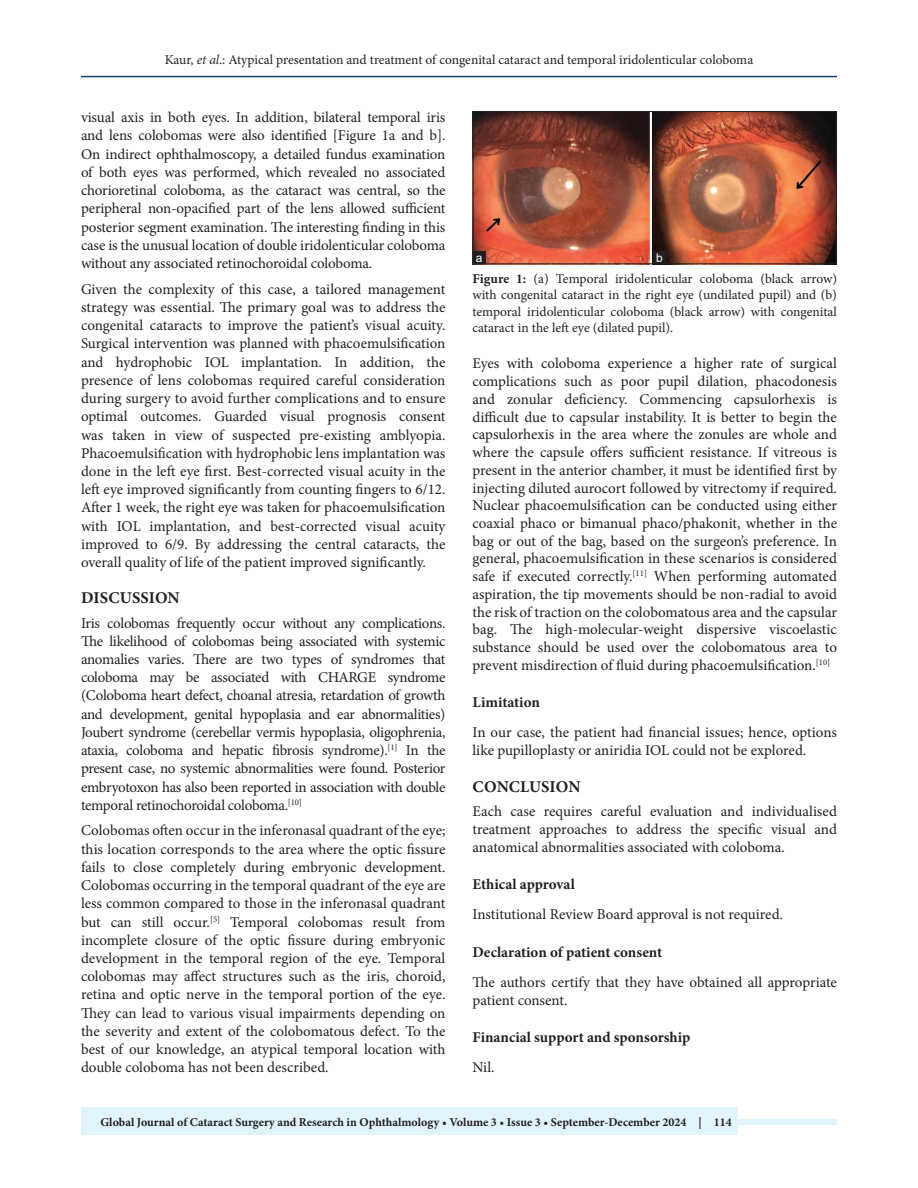
<style>
.page{position:relative;width:918px;height:1188px;background:#fff}
.page>*{position:absolute;margin:0;border:0;box-sizing:border-box;transform-origin:0 0}
.t1{font:700 16.5px "Minion Pro";color:#231f20}
.TX{font:15px/18.1px "Minion Pro";letter-spacing:-.005em;color:#231f20;text-align:justify}
.t2{font:700 15px "Minion Pro";color:#231f20}
.FGC{font:13.5px/16.5px "Minion Pro";color:#231f20;text-align:justify}
.JF{font:700 12px "Minion Pro";color:#231f20}
.LABEL{font:12px "Arial";color:#fff}
.s1{font-style:italic}
.s2{font-weight:700}
</style>
<div class="page">
<hr style="left:81px;top:76px;width:756px;height:1px;background:#164077">
<div style="left:81px;top:1119px;width:756px;height:6px;background:#e1f4fc"></div>
<div style="left:81px;top:1107px;width:657px;height:28px;background:#e1f4fc"></div>
<img style="left:475px;top:113px;width:360px;height:149px">
<div style="left:473px;top:111px;width:364px;height:153px;border:1px solid #231f20"></div>
<div style="left:653px;top:251px;width:13px;height:13px;background:#231f20"></div>
<div style="left:473px;top:251px;width:13px;height:13px;background:#231f20"></div>
<p class="FGC" style="left:165px;top:51px;width:590px">Kaur, <span class="s1">et al</span>.: Atypical presentation and treatment of congenital cataract and temporal iridolenticular coloboma</p>
<p class="TX" style="left:81px;top:108px;width:366px">visual axis in both eyes. In addition, bilateral temporal iris and lens colobomas were also identified [Figure 1a and b].<br>On indirect ophthalmoscopy, a detailed fundus examination of both eyes was performed, which revealed no associated chorioretinal coloboma, as the cataract was central, so the peripheral non-opacified part of the lens allowed sufficient posterior segment examination. The interesting finding in this case is the unusual location of double iridolenticular coloboma without any associated retinochoroidal coloboma.</p>
<p class="TX" style="left:81px;top:280px;width:366px">Given the complexity of this case, a tailored management strategy was essential. The primary goal was to address the congenital cataracts to improve the patient’s visual acuity.<br>Surgical intervention was planned with phacoemulsification and hydrophobic IOL implantation. In addition, the presence of lens colobomas required careful consideration during surgery to avoid further complications and to ensure optimal outcomes. Guarded visual prognosis consent was taken in view of suspected pre-existing amblyopia.<br>Phacoemulsification with hydrophobic lens implantation was done in the left eye first. Best-corrected visual acuity in the left eye improved significantly from counting fingers to 6/12.<br>After 1 week, the right eye was taken for phacoemulsification with IOL implantation, and best-corrected visual acuity improved to 6/9. By addressing the central cataracts, the overall quality of life of the patient improved significantly.</p>
<h1 class="t1" style="left:81px;top:586px;width:100px">DISCUSSION</h1>
<p class="TX" style="left:81px;top:614px;width:366px">Iris colobomas frequently occur without any complications.<br>The likelihood of colobomas being associated with systemic anomalies varies. There are two types of syndromes that coloboma may be associated with CHARGE syndrome (Coloboma heart defect, choanal atresia, retardation of growth and development, genital hypoplasia and ear abnormalities)<br>Joubert syndrome (cerebellar vermis hypoplasia, oligophrenia, ataxia, coloboma and hepatic fibrosis syndrome).<sup>[1]</sup> In the present case, no systemic abnormalities were found. Posterior embryotoxon has also been reported in association with double temporal retinochoroidal coloboma.<sup>[10]</sup></p>
<p class="TX" style="left:81px;top:822px;width:366px">Colobomas often occur in the inferonasal quadrant of the eye; this location corresponds to the area where the optic fissure fails to close completely during embryonic development.<br>Colobomas occurring in the temporal quadrant of the eye are less common compared to those in the inferonasal quadrant but can still occur.<sup>[5]</sup> Temporal colobomas result from incomplete closure of the optic fissure during embryonic development in the temporal region of the eye. Temporal colobomas may affect structures such as the iris, choroid, retina and optic nerve in the temporal portion of the eye.<br>They can lead to various visual impairments depending on the severity and extent of the colobomatous defect. To the best of our knowledge, an atypical temporal location with double coloboma has not been described.</p>
<p class="LABEL" style="left:476px;top:249px;width:8px">a</p>
<p class="LABEL" style="left:656px;top:249px;width:8px">b</p>
<p class="FGC" style="left:472px;top:270px;width:366px"><span class="s2">Figure 1:</span> (a) Temporal iridolenticular coloboma (black arrow) with congenital cataract in the right eye (undilated pupil) and (b) temporal iridolenticular coloboma (black arrow) with congenital cataract in the left eye (dilated pupil).</p>
<p class="TX" style="left:472px;top:355px;width:366px;line-height:17.7px">Eyes with coloboma experience a higher rate of surgical complications such as poor pupil dilation, phacodonesis and zonular deficiency. Commencing capsulorhexis is difficult due to capsular instability. It is better to begin the capsulorhexis in the area where the zonules are whole and where the capsule offers sufficient resistance. If vitreous is present in the anterior chamber, it must be identified first by injecting diluted aurocort followed by vitrectomy if required.<br>Nuclear phacoemulsification can be conducted using either coaxial phaco or bimanual phaco/phakonit, whether in the bag or out of the bag, based on the surgeon’s preference. In general, phacoemulsification in these scenarios is considered safe if executed correctly.<sup>[11]</sup> When performing automated aspiration, the tip movements should be non-radial to avoid the risk of traction on the colobomatous area and the capsular bag. The high-molecular-weight dispersive viscoelastic substance should be used over the colobomatous area to prevent misdirection of fluid during phacoemulsification.<sup>[10]</sup></p>
<h2 class="t2" style="left:472px;top:692px;width:69px">Limitation</h2>
<p class="TX" style="left:472px;top:724px;width:366px">In our case, the patient had financial issues; hence, options like pupilloplasty or aniridia IOL could not be explored.</p>
<h1 class="t1" style="left:473px;top:775px;width:109px">CONCLUSION</h1>
<p class="TX" style="left:472px;top:802px;width:366px">Each case requires careful evaluation and individualised treatment approaches to address the specific visual and anatomical abnormalities associated with coloboma.</p>
<h2 class="t2" style="left:472px;top:874px;width:104px">Ethical approval</h2>
<p class="TX" style="left:472px;top:905px;width:312px">Institutional Review Board approval is not required.</p>
<h2 class="t2" style="left:472px;top:941px;width:191px">Declaration of patient consent</h2>
<p class="TX" style="left:472px;top:973px;width:366px">The authors certify that they have obtained all appropriate patient consent.</p>
<h2 class="t2" style="left:472px;top:1027px;width:219px">Financial support and sponsorship</h2>
<p class="TX" style="left:472px;top:1059px;width:24px">Nil.</p>
<p class="JF" style="left:100px;top:1114px;width:633px">Global Journal of Cataract Surgery and Research in Ophthalmology • Volume 3 • Issue 3 • September-December 2024 | 114</p>
</div>
